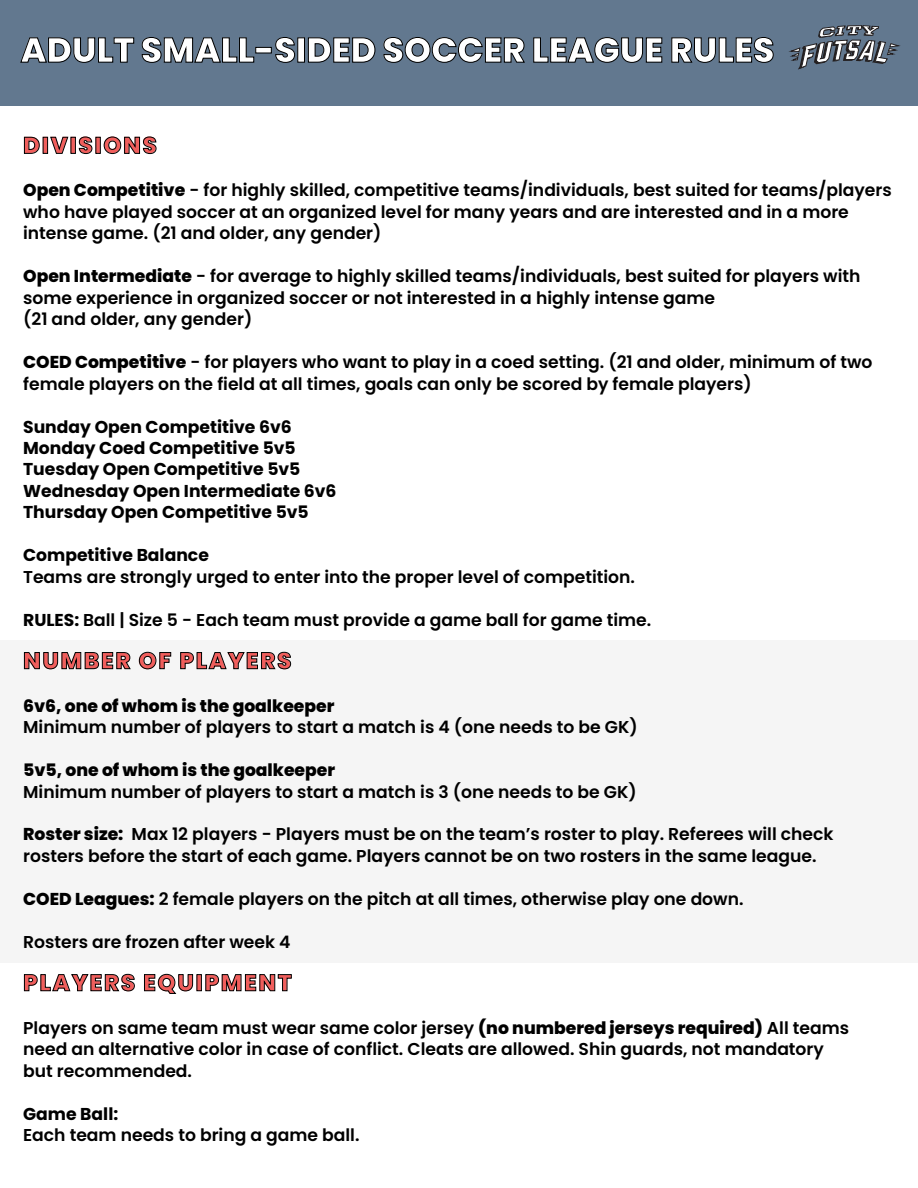
<style>
.page{position:relative;width:918px;height:1188px;background:#fff}
.page>*{position:absolute;margin:0;border:0;box-sizing:border-box;transform-origin:0 0}
.t1{font:800 34.5px "Poppins";color:#fff}
.t2{font:800 22.95px "Poppins";letter-spacing:.08em;color:#f05e5c}
.t3{font:600 17.25px/21.5px "Poppins";color:#000}
.t4{font:700 17.25px/21.5px "Poppins";color:#000}
.t5{font:800 17.25px "Poppins";color:#000}
.s1{font-weight:800}
.s2{font-weight:700}
</style>
<div class="page">
<div style="left:1px;top:640px;width:917px;height:322px;background:#f5f5f5"></div>
<div style="left:0;top:0;width:918px;height:106px;background:#62788f"></div>
<svg style="left:20px;top:37px;width:114px;height:26px"></svg>
<svg style="left:141px;top:37px;width:114px;height:26px"></svg>
<div style="left:255px;top:47px;width:17px;height:6px;border:1px solid #000"></div>
<svg style="left:275px;top:37px;width:20px;height:26px"></svg>
<div style="left:297px;top:37px;width:8px;height:26px;border:1px solid #000"></div>
<svg style="left:308px;top:37px;width:68px;height:26px"></svg>
<svg style="left:383px;top:37px;width:142px;height:26px"></svg>
<svg style="left:533px;top:37px;width:130px;height:26px"></svg>
<svg style="left:671px;top:37px;width:103px;height:26px"></svg>
<svg style="left:789px;top:26px;width:112px;height:44px"></svg>
<svg style="left:24px;top:137px;width:16px;height:17px"></svg>
<div style="left:43px;top:137px;width:5px;height:17px;border:1px solid #000"></div>
<svg style="left:50px;top:137px;width:18px;height:17px"></svg>
<div style="left:71px;top:137px;width:5px;height:17px;border:1px solid #000"></div>
<svg style="left:79px;top:137px;width:13px;height:17px"></svg>
<div style="left:96px;top:137px;width:5px;height:17px;border:1px solid #000"></div>
<svg style="left:104px;top:137px;width:52px;height:17px"></svg>
<svg style="left:24px;top:652px;width:106px;height:17px"></svg>
<svg style="left:139px;top:652px;width:32px;height:17px"></svg>
<svg style="left:180px;top:652px;width:111px;height:17px"></svg>
<svg style="left:24px;top:974px;width:111px;height:17px"></svg>
<svg style="left:144px;top:974px;width:49px;height:20px"></svg>
<div style="left:197px;top:974px;width:5px;height:17px;border:1px solid #000"></div>
<svg style="left:205px;top:974px;width:87px;height:17px"></svg>
<h1 class="t1" style="left:21px;top:30px;width:755px">ADULT SMALL-SIDED SOCCER LEAGUE RULES</h1>
<h2 class="t2" style="left:23px;top:132px;width:135px">DIVISIONS</h2>
<p class="t3" style="left:23px;top:180px;width:870px"><span class="s1">Open Competitive</span> - for highly skilled, competitive teams/individuals, best suited for teams/players who have played soccer at an organized level for many years and are interested and in a more intense game. (21 and older, any gender)</p>
<p class="t3" style="left:23px;top:266px;width:839px"><span class="s1">Open Intermediate</span> - for average to highly skilled teams/individuals, best suited for players with some experience in organized soccer or not interested in a highly intense game<br>(21 and older, any gender)</p>
<p class="t3" style="left:23px;top:351px;width:851px"><span class="s1">COED Competitive</span> - for players who want to play in a coed setting. (21 and older, minimum of two female players on the field at all times, goals can only be scored by female players)</p>
<p class="t4" style="left:23px;top:416px;width:315px">Sunday Open Competitive 6v6<br>Monday Coed Competitive 5v5<br>Tuesday Open Competitive 5v5<br>Wednesday Open Intermediate 6v6<br>Thursday Open Competitive 5v5</p>
<p class="t4" style="left:23px;top:545px;width:187px">Competitive Balance</p>
<p class="t3" style="left:23px;top:566px;width:613px">Teams are strongly urged to enter into the proper level of competition.</p>
<p class="t3" style="left:23px;top:609px;width:630px"><span class="s2">RULES:</span> Ball | Size 5 - Each team must provide a game ball for game time.</p>
<h2 class="t2" style="left:23px;top:647px;width:270px">NUMBER OF PLAYERS</h2>
<p class="t5" style="left:23px;top:696px;width:313px">6v6, one of whom is the goalkeeper</p>
<p class="t3" style="left:23px;top:716px;width:616px">Minimum number of players to start a match is 4 (one needs to be GK)</p>
<p class="t5" style="left:23px;top:760px;width:314px">5v5, one of whom is the goalkeeper</p>
<p class="t3" style="left:23px;top:781px;width:615px">Minimum number of players to start a match is 3 (one needs to be GK)</p>
<p class="t3" style="left:23px;top:824px;width:812px"><span class="s1">Roster size:</span> Max 12 players - Players must be on the team’s roster to play. Referees will check rosters before the start of each game. Players cannot be on two rosters in the same league.</p>
<p class="t3" style="left:23px;top:888px;width:722px"><span class="s1">COED Leagues:</span> 2 female players on the pitch at all times, otherwise play one down.</p>
<p class="t3" style="left:23px;top:931px;width:269px">Rosters are frozen after week 4</p>
<h2 class="t2" style="left:23px;top:969px;width:270px">PLAYERS EQUIPMENT</h2>
<p class="t3" style="left:23px;top:1017px;width:827px">Players on same team must wear same color jersey <span class="s1">(no numbered jerseys required)</span> All teams need an alternative color in case of conflict. Cleats are allowed. Shin guards, not mandatory but recommended.</p>
<p class="t4" style="left:23px;top:1103px;width:97px">Game Ball:</p>
<p class="t3" style="left:23px;top:1124px;width:338px">Each team needs to bring a game ball.</p>
</div>
